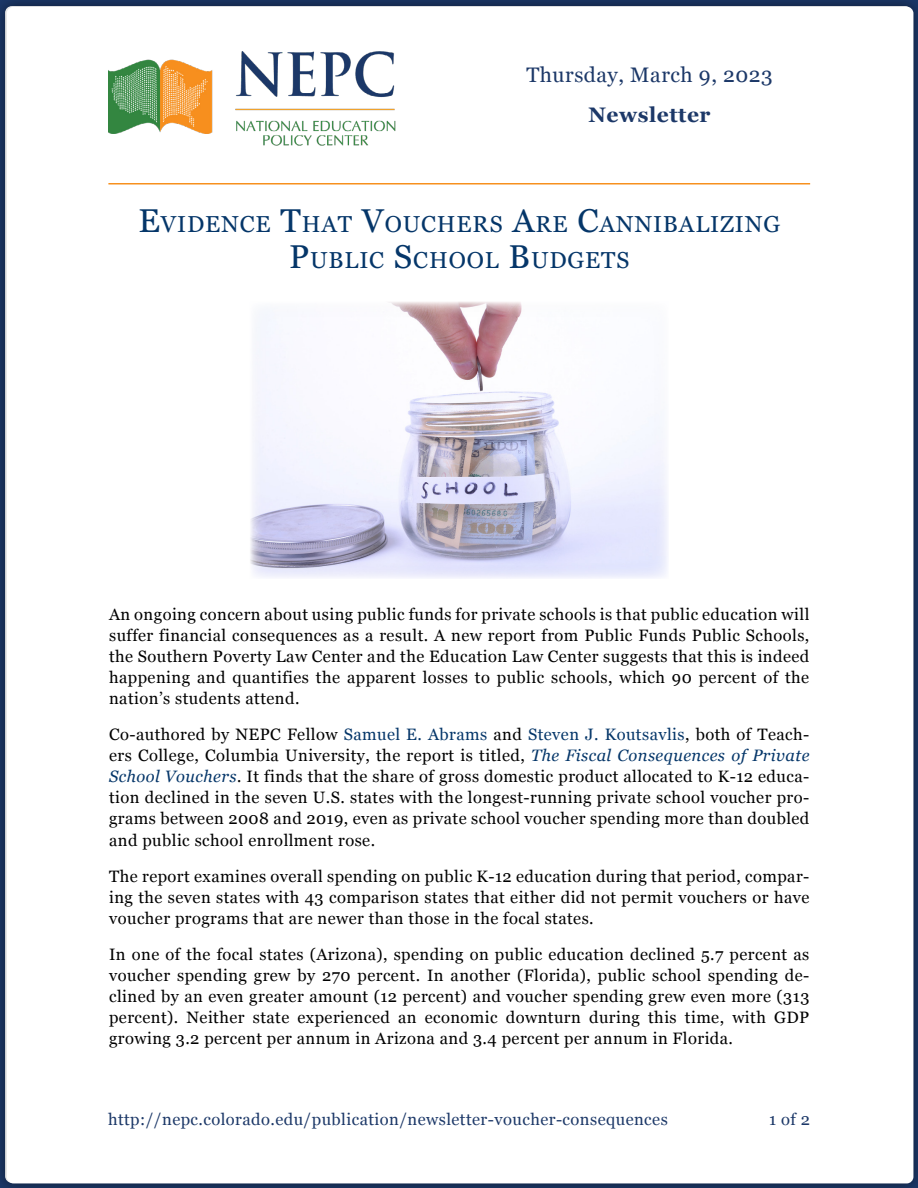
<style>
.page{position:relative;width:918px;height:1188px;background:#fff}
.page>*{position:absolute;margin:0;border:0;box-sizing:border-box;transform-origin:0 0}
.t1{font:23.1px/36px "Georgia";letter-spacing:.04em;color:#053669;text-align:center}
.t2{font:21px "Georgia";letter-spacing:.025em;color:#1c3868}
.t3{font:700 21px "Georgia";letter-spacing:.025em;color:#1c3868}
.t4{font:16.5px/21px "Georgia";letter-spacing:.025em;color:#000;text-align:justify}
.t5{font:16.5px "Georgia";letter-spacing:.025em;color:#1c3868}
.s1{font-size:33px}
.s2{color:#053669}
.s3{font-style:italic;color:#053669}
.s4{font-style:italic}
</style>
<div class="page">
<div style="left:0;top:0;width:918px;height:1188px;background:#000;opacity:.25"></div>
<div style="left:7px;top:7px;width:906px;height:1176px;background:#fff;border-radius:7px"></div>
<hr style="left:108px;top:183px;width:702px;height:1px;background:#f7901e">
<img style="left:250px;top:302px;width:417px;height:276px">
<img style="left:108px;top:51px;width:288px;height:95px">
<p class="t2" style="left:526px;top:59px;width:248px">Thursday, March 9, 2023</p>
<p class="t3" style="left:588px;top:99px;width:124px">Newsletter</p>
<h1 class="t1" style="left:138px;top:205px;width:643px"><span class="s1">E</span>VIDENCE <span class="s1">T</span>HAT <span class="s1">V</span>OUCHERS <span class="s1">A</span>RE <span class="s1">C</span>ANNIBALIZING<br><span class="s1">P</span>UBLIC <span class="s1">S</span>CHOOL <span class="s1">B</span>UDGETS</h1>
<p class="t4" style="left:109px;top:604px;width:702px">An ongoing concern about using public funds for private schools is that public education will suffer financial consequences as a result. A new report from Public Funds Public Schools, the Southern Poverty Law Center and the Education Law Center suggests that this is indeed happening and quantifies the apparent losses to public schools, which 90 percent of the nation’s students attend.</p>
<p class="t4" style="left:109px;top:724px;width:702px">Co-authored by NEPC Fellow <span class="s2">Samuel E. Abrams</span> and <span class="s2">Steven J. Koutsavlis</span>, both of Teach&shy;ers College, Columbia University, the report is titled, <span class="s3">The Fiscal Consequences of Private School Vouchers</span><span class="s4">.</span> It finds that the share of gross domestic product allocated to K-12 educa&shy;tion declined in the seven U.S. states with the longest-running private school voucher pro&shy;grams between 2008 and 2019, even as private school voucher spending more than doubled and public school enrollment rose.</p>
<p class="t4" style="left:109px;top:865px;width:702px">The report examines overall spending on public K-12 education during that period, compar&shy;ing the seven states with 43 comparison states that either did not permit vouchers or have voucher programs that are newer than those in the focal states.</p>
<p class="t4" style="left:109px;top:943px;width:702px">In one of the focal states (Arizona), spending on public education declined 5.7 percent as voucher spending grew by 270 percent. In another (Florida), public school spending de&shy;clined by an even greater amount (12 percent) and voucher spending grew even more (313 percent). Neither state experienced an economic downturn during this time, with GDP growing 3.2 percent per annum in Arizona and 3.4 percent per annum in Florida.</p>
<p class="t5" style="left:108px;top:1107px;width:561px">http://nepc.colorado.edu/publication/newsletter-voucher-consequences</p>
<p class="t5" style="left:769px;top:1107px;width:42px">1 of 2</p>
</div>
